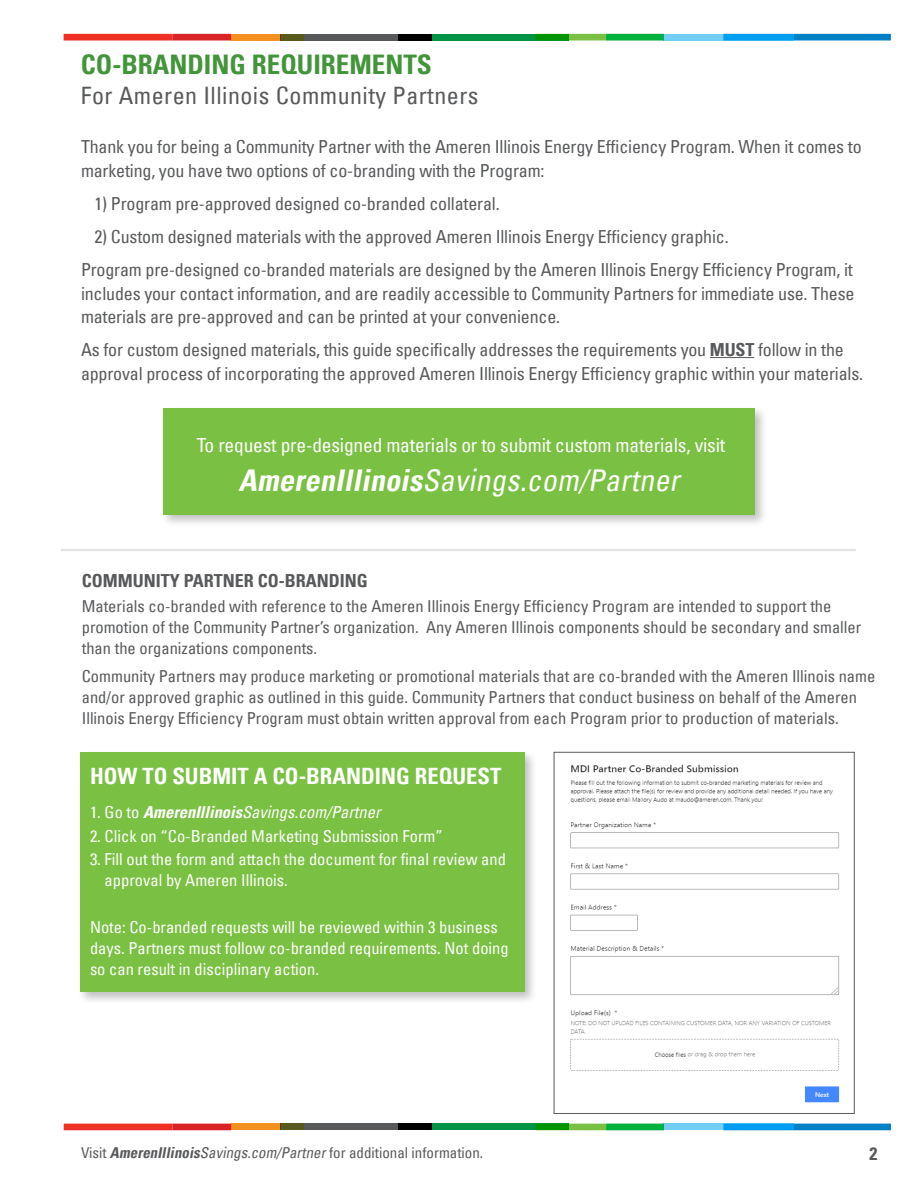
<style>
.page{position:relative;width:918px;height:1188px;background:#fff}
.page>*{position:absolute;margin:0;border:0;box-sizing:border-box;transform-origin:0 0}
.t1{font:italic condensed 30px "Univers";letter-spacing:.01em;color:#fff}
.t2{font:27px "Univers Com 67 Bold Cond";color:#439539}
.t3{font:condensed 24px "Univers LT";letter-spacing:.02em;color:#58595b}
.t4{font:22.5px "Univers Com 67 Bold Cond";color:#fff}
.t5{font:condensed 19.5px "Univers LT";letter-spacing:-.01em;color:#fff}
.t6{font:condensed 18px/23.2px "Univers LT";letter-spacing:-.01em;color:#58595b}
.t7{font:18px "Univers Com 67 Bold Cond";color:#58595b}
.t8{font:condensed 16.5px/21px "Univers LT";color:#58595b}
.t9{font:condensed 16.5px/21px "Univers LT";color:#fff}
.t10{font:italic condensed 16.5px "Univers";color:#fff}
.t11{font:condensed 15px "Univers LT";color:#58595b}
.s1{font-family:"Univers Com 67 Bold Cond";font-stretch:normal}
.s2{font-weight:700}
.s3{font-family:"Univers LT";font-style:normal}
.s4{font-family:"Univers";font-weight:700;font-style:italic}
.s5{font-family:"Univers";font-style:italic}
</style>
<div class="page">
<div style="left:231px;top:1124px;width:49px;height:6px;background:#f4901d"></div>
<svg style="left:64px;top:1124px;width:167px;height:6px"></svg>
<div style="left:536px;top:1124px;width:128px;height:6px;background:#7ac143"></div>
<svg style="left:280px;top:1124px;width:119px;height:6px"></svg>
<svg style="left:606px;top:1124px;width:58px;height:6px"></svg>
<svg style="left:399px;top:1124px;width:170px;height:6px"></svg>
<div style="left:664px;top:1124px;width:130px;height:6px;background:#72cdf4"></div>
<svg style="left:723px;top:1124px;width:168px;height:6px"></svg>
<div style="left:231px;top:34px;width:49px;height:6px;background:#f4901d"></div>
<svg style="left:64px;top:34px;width:167px;height:6px"></svg>
<div style="left:536px;top:34px;width:128px;height:6px;background:#7ac143"></div>
<svg style="left:280px;top:34px;width:119px;height:6px"></svg>
<svg style="left:606px;top:34px;width:58px;height:6px"></svg>
<svg style="left:399px;top:34px;width:170px;height:6px"></svg>
<div style="left:664px;top:34px;width:130px;height:6px;background:#72cdf4"></div>
<svg style="left:723px;top:34px;width:168px;height:6px"></svg>
<div style="left:77px;top:749px;width:461px;height:256px;background:#000;opacity:.25"></div>
<div style="left:81px;top:753px;width:444px;height:239px;background:#7ac143"></div>
<hr style="left:61px;top:549px;width:795px;height:2px;background:#e2e3e4">
<hr style="left:710px;top:357px;width:44px;height:1px;background:#58595b">
<div style="left:160px;top:406px;width:608px;height:122px;background:#000;opacity:.25"></div>
<div style="left:163px;top:409px;width:592px;height:106px;background:#7ac143"></div>
<img style="left:570px;top:764px;width:270px;height:339px">
<div style="left:554px;top:752px;width:300px;height:362px;border:1px solid #58595b"></div>
<h2 class="t2" style="left:81px;top:48px;width:353px">CO-BRANDING REQUIREMENTS</h2>
<h3 class="t3" style="left:81px;top:80px;width:399px">For Ameren Illinois Community Partners</h3>
<p class="t6" style="left:81px;top:135px;width:782px">Thank you for being a Community Partner with the Ameren Illinois Energy Efficiency Program. When it comes to marketing, you have two options of co-branding with the Program:</p>
<p class="t6" style="left:94px;top:192px;width:407px">1) Program pre-approved designed co-branded collateral.</p>
<p class="t6" style="left:81px;top:220px;width:773px;line-height:33.3px;text-indent:14px">2) Custom designed materials with the approved Ameren Illinois Energy Efficiency graphic.<br>Program pre-designed co-branded materials are designed by the Ameren Illinois Energy Efficiency Program, it</p>
<p class="t6" style="left:81px;top:281px;width:775px">includes your contact information, and are readily accessible to Community Partners for immediate use. These materials are pre-approved and can be printed at your convenience.</p>
<p class="t6" style="left:81px;top:338px;width:784px">As for custom designed materials, this guide specifically addresses the requirements you <span class="s1">MUST</span> follow in the approval process of incorporating the approved Ameren Illinois Energy Efficiency graphic within your materials.</p>
<p class="t5" style="left:197px;top:433px;width:530px">To request pre-designed materials or to submit custom materials, visit</p>
<h1 class="t1" style="left:238px;top:461px;width:443px"><span class="s2">AmerenIllinois</span>Savings.com/Partner</h1>
<p class="t7" style="left:82px;top:570px;width:288px">COMMUNITY PARTNER CO-BRANDING</p>
<p class="t8" style="left:82px;top:595px;width:781px">Materials co-branded with reference to the Ameren Illinois Energy Efficiency Program are intended to support the promotion of the Community Partner’s organization. Any Ameren Illinois components should be secondary and smaller than the organizations components.</p>
<p class="t8" style="left:82px;top:665px;width:795px">Community Partners may produce marketing or promotional materials that are co-branded with the Ameren Illinois name and/or approved graphic as outlined in this guide. Community Partners that conduct business on behalf of the Ameren<br>Illinois Energy Efficiency Program must obtain written approval from each Program prior to production of materials.</p>
<p class="t4" style="left:90px;top:762px;width:413px">HOW TO SUBMIT A CO-BRANDING REQUEST</p>
<p class="t10" style="left:90px;top:802px;width:292px"><span class="s3">1. Go to</span> <span class="s2">AmerenIllinois</span>Savings.com/Partner</p>
<p class="t9" style="left:90px;top:825px;width:354px">2. Click on “Co-Branded Marketing Submission Form”</p>
<p class="t9" style="left:105px;top:849px;width:403px;text-indent:-15px">3. Fill out the form and attach the document for final review and approval by Ameren Illinois.</p>
<p class="t9" style="left:90px;top:917px;width:420px">Note: Co-branded requests will be reviewed within 3 business days. Partners must follow co-branded requirements. Not doing so can result in disciplinary action.</p>
<p class="t11" style="left:81px;top:1143px;width:404px">Visit <span class="s4">AmerenIllinois</span><span class="s5">Savings.com/Partner</span> for additional information.</p>
<p class="t7" style="left:870px;top:1143px;width:9px">2</p>
</div>
